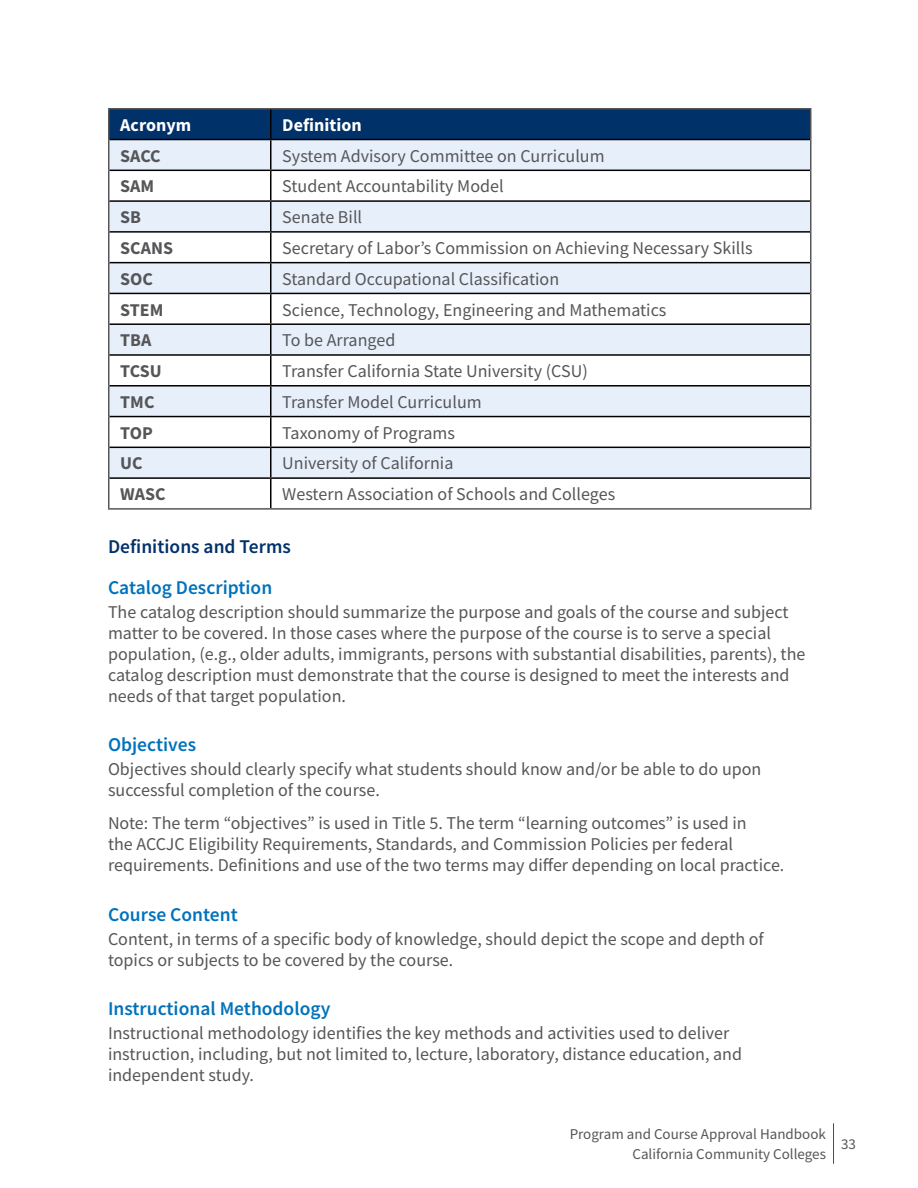
<style>
.page{position:relative;width:918px;height:1188px;background:#fff}
.page>*{position:absolute;margin:0;border:0;box-sizing:border-box;transform-origin:0 0}
.t1{font:600 19.5px "Source Sans Pro";color:#0072bc}
.t2{font:600 19.5px "Source Sans Pro";color:#003169}
.body_copy{font:18px/21px "Source Sans Pro";color:#565659}
.Table_Data{font:18px "Source Sans Pro";color:#565659}
.Table_Data-2{font:700 18px "Source Sans Pro";color:#565659}
.Table_Header{font:700 18px "Source Sans Pro";color:#fff}
.t3{font:15px/19.5px "Source Sans Pro";color:#565659;text-align:right}
</style>
<div class="page">
<hr style="left:833px;top:1123px;width:1px;height:41px;background:#4d4d4f">
<div style="left:110px;top:110px;width:700px;height:29px;background:#003169"></div>
<svg style="left:110px;top:140px;width:700px;height:337px;fill:#e7f0fa"></svg>
<hr style="left:108px;top:108px;width:163px;height:2px;background:#565659">
<hr style="left:108px;top:110px;width:2px;height:30px;background:#565659">
<hr style="left:271px;top:108px;width:541px;height:2px;background:#565659">
<hr style="left:810px;top:110px;width:2px;height:30px;background:#565659">
<hr style="left:108px;top:140px;width:2px;height:30px;background:#565659">
<hr style="left:810px;top:140px;width:2px;height:30px;background:#565659">
<hr style="left:108px;top:170px;width:2px;height:31px;background:#565659">
<hr style="left:810px;top:170px;width:2px;height:31px;background:#565659">
<hr style="left:108px;top:201px;width:2px;height:31px;background:#565659">
<hr style="left:810px;top:201px;width:2px;height:31px;background:#565659">
<hr style="left:108px;top:232px;width:2px;height:31px;background:#565659">
<hr style="left:810px;top:232px;width:2px;height:31px;background:#565659">
<hr style="left:108px;top:263px;width:2px;height:30px;background:#565659">
<hr style="left:810px;top:263px;width:2px;height:30px;background:#565659">
<hr style="left:108px;top:293px;width:2px;height:31px;background:#565659">
<hr style="left:810px;top:293px;width:2px;height:31px;background:#565659">
<hr style="left:108px;top:324px;width:2px;height:31px;background:#565659">
<hr style="left:810px;top:324px;width:2px;height:31px;background:#565659">
<hr style="left:108px;top:355px;width:2px;height:31px;background:#565659">
<hr style="left:810px;top:355px;width:2px;height:31px;background:#565659">
<hr style="left:108px;top:386px;width:2px;height:31px;background:#565659">
<hr style="left:810px;top:386px;width:2px;height:31px;background:#565659">
<hr style="left:108px;top:417px;width:2px;height:30px;background:#565659">
<hr style="left:810px;top:417px;width:2px;height:30px;background:#565659">
<hr style="left:108px;top:447px;width:2px;height:31px;background:#565659">
<hr style="left:810px;top:447px;width:2px;height:31px;background:#565659">
<hr style="left:108px;top:478px;width:2px;height:30px;background:#565659">
<hr style="left:810px;top:478px;width:2px;height:30px;background:#565659">
<hr style="left:108px;top:508px;width:163px;height:2px;background:#565659">
<hr style="left:271px;top:508px;width:541px;height:2px;background:#565659">
<hr style="left:270px;top:110px;width:2px;height:29px;background:#000">
<hr style="left:110px;top:139px;width:161px;height:1px;background:#000">
<hr style="left:271px;top:139px;width:539px;height:1px;background:#000">
<hr style="left:270px;top:140px;width:2px;height:30px;background:#000">
<hr style="left:110px;top:170px;width:161px;height:1px;background:#000">
<hr style="left:271px;top:170px;width:539px;height:1px;background:#000">
<hr style="left:270px;top:171px;width:2px;height:29px;background:#000">
<hr style="left:110px;top:200px;width:161px;height:2px;background:#000">
<hr style="left:271px;top:200px;width:539px;height:2px;background:#000">
<hr style="left:270px;top:202px;width:2px;height:29px;background:#000">
<hr style="left:110px;top:231px;width:161px;height:2px;background:#000">
<hr style="left:271px;top:231px;width:539px;height:2px;background:#000">
<hr style="left:270px;top:233px;width:2px;height:29px;background:#000">
<hr style="left:110px;top:262px;width:161px;height:1px;background:#000">
<hr style="left:271px;top:262px;width:539px;height:1px;background:#000">
<hr style="left:270px;top:263px;width:2px;height:30px;background:#000">
<hr style="left:110px;top:293px;width:161px;height:1px;background:#000">
<hr style="left:271px;top:293px;width:539px;height:1px;background:#000">
<hr style="left:270px;top:294px;width:2px;height:29px;background:#000">
<hr style="left:110px;top:323px;width:161px;height:2px;background:#000">
<hr style="left:271px;top:323px;width:539px;height:2px;background:#000">
<hr style="left:270px;top:325px;width:2px;height:29px;background:#000">
<hr style="left:110px;top:354px;width:161px;height:2px;background:#000">
<hr style="left:271px;top:354px;width:539px;height:2px;background:#000">
<hr style="left:270px;top:356px;width:2px;height:29px;background:#000">
<hr style="left:110px;top:385px;width:161px;height:2px;background:#000">
<hr style="left:271px;top:385px;width:539px;height:2px;background:#000">
<hr style="left:270px;top:387px;width:2px;height:29px;background:#000">
<hr style="left:110px;top:416px;width:161px;height:1px;background:#000">
<hr style="left:271px;top:416px;width:539px;height:1px;background:#000">
<hr style="left:270px;top:417px;width:2px;height:30px;background:#000">
<hr style="left:110px;top:447px;width:161px;height:1px;background:#000">
<hr style="left:271px;top:447px;width:539px;height:1px;background:#000">
<hr style="left:270px;top:448px;width:2px;height:29px;background:#000">
<hr style="left:110px;top:477px;width:161px;height:2px;background:#000">
<hr style="left:271px;top:477px;width:539px;height:2px;background:#000">
<hr style="left:270px;top:479px;width:2px;height:29px;background:#000">
<p class="Table_Header" style="left:120px;top:113px;width:72px">Acronym</p>
<p class="Table_Header" style="left:282px;top:113px;width:81px">Definition</p>
<p class="Table_Data-2" style="left:120px;top:144px;width:42px">SACC</p>
<p class="Table_Data" style="left:282px;top:144px;width:324px">System Advisory Committee on Curriculum</p>
<p class="Table_Data-2" style="left:120px;top:174px;width:36px">SAM</p>
<p class="Table_Data" style="left:282px;top:175px;width:223px">Student Accountability Model</p>
<p class="Table_Data-2" style="left:120px;top:205px;width:22px">SB</p>
<p class="Table_Data" style="left:282px;top:206px;width:81px">Senate Bill</p>
<p class="Table_Data-2" style="left:120px;top:236px;width:54px">SCANS</p>
<p class="Table_Data" style="left:282px;top:237px;width:472px">Secretary of Labor’s Commission on Achieving Necessary Skills</p>
<p class="Table_Data-2" style="left:120px;top:267px;width:34px">SOC</p>
<p class="Table_Data" style="left:282px;top:267px;width:278px">Standard Occupational Classification</p>
<p class="Table_Data-2" style="left:120px;top:297px;width:45px">STEM</p>
<p class="Table_Data" style="left:282px;top:298px;width:386px">Science, Technology, Engineering and Mathematics</p>
<p class="Table_Data-2" style="left:120px;top:328px;width:33px">TBA</p>
<p class="Table_Data" style="left:282px;top:329px;width:115px">To be Arranged</p>
<p class="Table_Data-2" style="left:120px;top:359px;width:43px">TCSU</p>
<p class="Table_Data" style="left:282px;top:360px;width:307px">Transfer California State University (CSU)</p>
<p class="Table_Data-2" style="left:120px;top:390px;width:36px">TMC</p>
<p class="Table_Data" style="left:282px;top:390px;width:201px">Transfer Model Curriculum</p>
<p class="Table_Data-2" style="left:120px;top:421px;width:34px">TOP</p>
<p class="Table_Data" style="left:282px;top:421px;width:174px">Taxonomy of Programs</p>
<p class="Table_Data-2" style="left:120px;top:451px;width:24px">UC</p>
<p class="Table_Data" style="left:282px;top:452px;width:173px">University of California</p>
<p class="Table_Data-2" style="left:120px;top:482px;width:47px">WASC</p>
<p class="Table_Data" style="left:282px;top:483px;width:334px">Western Association of Schools and Colleges</p>
<h4 class="t2" style="left:108px;top:534px;width:184px">Definitions and Terms</h4>
<h5 class="t1" style="left:108px;top:574px;width:166px">Catalog Description</h5>
<p class="body_copy" style="left:108px;top:601px;width:699px">The catalog description should summarize the purpose and goals of the course and subject matter to be covered. In those cases where the purpose of the course is to serve a special population, (e.g., older adults, immigrants, persons with substantial disabilities, parents), the catalog description must demonstrate that the course is designed to meet the interests and needs of that target population.</p>
<h5 class="t1" style="left:108px;top:732px;width:90px">Objectives</h5>
<p class="body_copy" style="left:108px;top:759px;width:655px">Objectives should clearly specify what students should know and/or be able to do upon successful completion of the course.</p>
<p class="body_copy" style="left:108px;top:813px;width:678px">Note: The term “objectives” is used in Title 5. The term “learning outcomes” is used in<br>the ACCJC Eligibility Requirements, Standards, and Commission Policies per federal requirements. Definitions and use of the two terms may differ depending on local practice.</p>
<h5 class="t1" style="left:108px;top:901px;width:131px">Course Content</h5>
<p class="body_copy" style="left:108px;top:928px;width:657px">Content, in terms of a specific body of knowledge, should depict the scope and depth of topics or subjects to be covered by the course.</p>
<h5 class="t1" style="left:108px;top:996px;width:224px">Instructional Methodology</h5>
<p class="body_copy" style="left:108px;top:1023px;width:636px">Instructional methodology identifies the key methods and activities used to deliver instruction, including, but not limited to, lecture, laboratory, distance education, and independent study.</p>
<p class="t3" style="left:570px;top:1125px;width:258px">Program and Course Approval Handbook<br>California Community Colleges</p>
<p class="t3" style="left:841px;top:1134px;width:16px">33</p>
</div>
